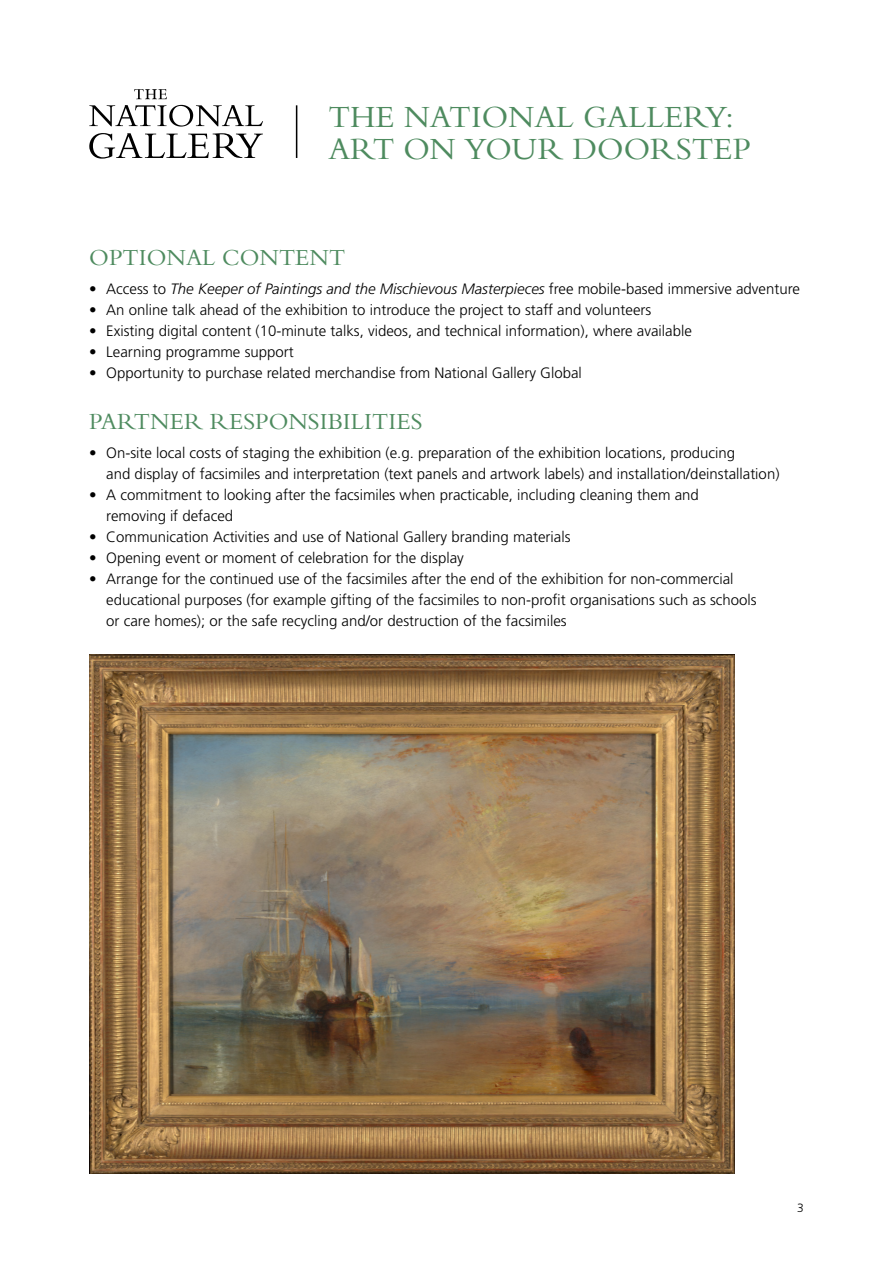
<style>
.page{position:relative;width:893px;height:1263px;background:#fff}
.page>*{position:absolute;margin:0;border:0;box-sizing:border-box;transform-origin:0 0}
.t1{font:32.25px/32.2px "Bembo Std";color:#4e8b5f}
.t2{font:24px "Bembo Std";color:#4e8b5f}
.t3{font:300 15px/21px "Frutiger LT Pro";color:#000}
.t4{font:italic 300 15px "Frutiger LT Pro";color:#000}
.t5{font:300 12px "Frutiger LT Pro";color:#000}
.s1{font-style:normal}
</style>
<div class="page">
<hr style="left:296px;top:105px;width:1px;height:53px;background:#000">
<svg style="left:134px;top:89px;width:33px;height:10px"></svg>
<svg style="left:89px;top:105px;width:174px;height:22px"></svg>
<svg style="left:89px;top:133px;width:174px;height:26px"></svg>
<img style="left:89px;top:655px;width:646px;height:519px">
<h1 class="t1" style="left:328px;top:100px;width:424px">THE NATIONAL GALLERY:<br>ART ON YOUR DOORSTEP</h1>
<h2 class="t2" style="left:89px;top:243px;width:257px">OPTIONAL CONTENT</h2>
<p class="t4" style="left:89px;top:280px;width:712px"><span class="s1">• Access to</span> The Keeper of Paintings and the Mischievous Masterpieces <span class="s1">free mobile-based immersive adventure</span></p>
<p class="t3" style="left:89px;top:300px;width:564px">• An online talk ahead of the exhibition to introduce the project to staff and volunteers</p>
<p class="t3" style="left:89px;top:321px;width:604px">• Existing digital content (10-minute talks, videos, and technical information), where available</p>
<p class="t3" style="left:89px;top:342px;width:206px">• Learning programme support</p>
<p class="t3" style="left:89px;top:363px;width:494px">• Opportunity to purchase related merchandise from National Gallery Global</p>
<h2 class="t2" style="left:89px;top:407px;width:335px">PARTNER RESPONSIBILITIES</h2>
<p class="t3" style="left:106px;top:443px;width:675px;text-indent:-17px">• On-site local costs of staging the exhibition (e.g. preparation of the exhibition locations, producing<br>and display of facsimiles and interpretation (text panels and artwork labels) and installation/deinstallation)</p>
<p class="t3" style="left:106px;top:485px;width:594px;text-indent:-17px">• A commitment to looking after the facsimiles when practicable, including cleaning them and removing if defaced</p>
<p class="t3" style="left:89px;top:527px;width:483px">• Communication Activities and use of National Gallery branding materials</p>
<p class="t3" style="left:89px;top:548px;width:376px">• Opening event or moment of celebration for the display</p>
<p class="t3" style="left:106px;top:569px;width:652px;text-indent:-17px">• Arrange for the continued use of the facsimiles after the end of the exhibition for non-commercial educational purposes (for example gifting of the facsimiles to non-profit organisations such as schools or care homes); or the safe recycling and/or destruction of the facsimiles</p>
<p class="t5" style="left:797px;top:1201px;width:8px">3</p>
</div>
